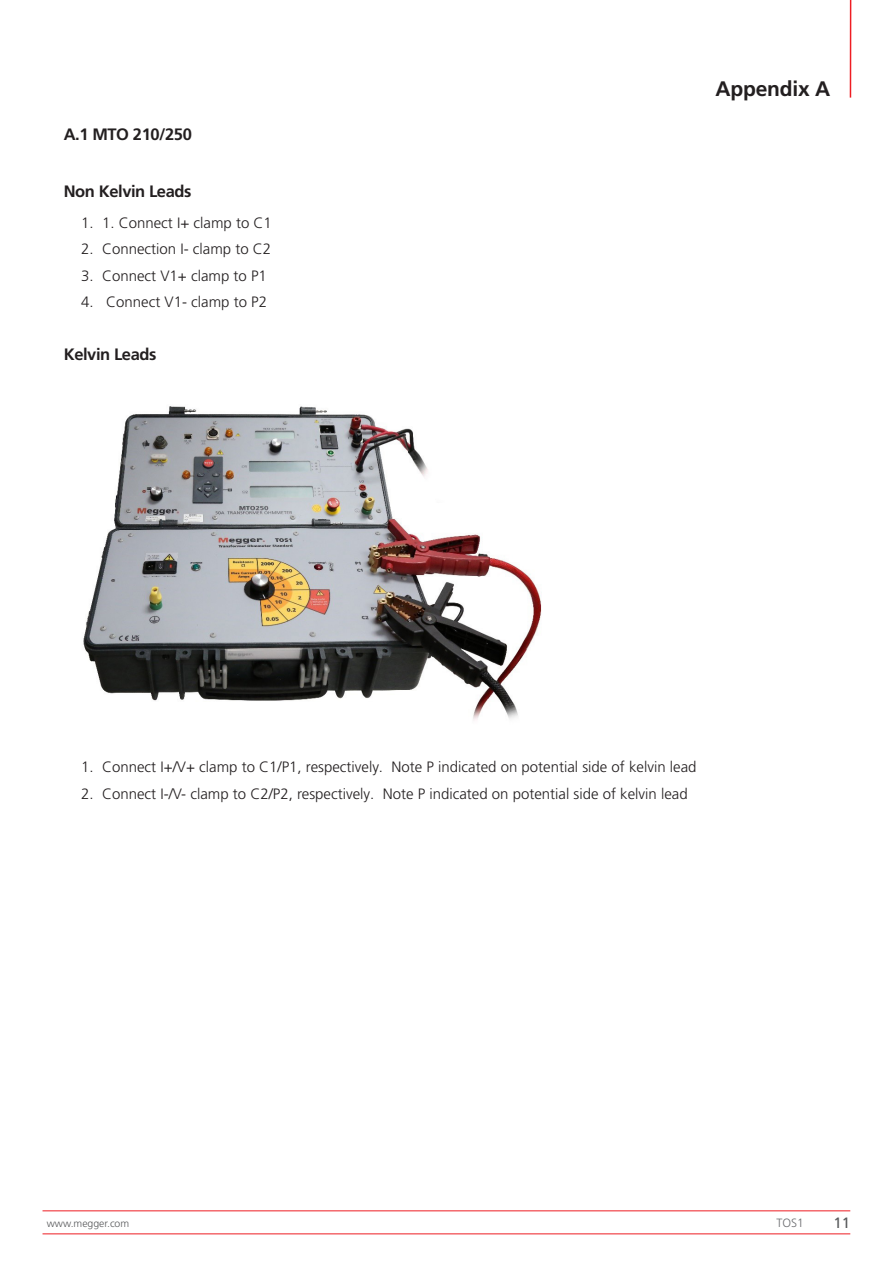
<style>
.page{position:relative;width:893px;height:1263px;background:#fff}
.page>*{position:absolute;margin:0;border:0;box-sizing:border-box;transform-origin:0 0}
.PageHeader{font:700 21px "Frutiger LT Pro";letter-spacing:-.01em;color:#231f20}
.Body_Sub_Header{font:700 16.5px "Frutiger LT Pro";letter-spacing:-.025em;color:#231f20}
.t1{font:300 15px "Frutiger LT Pro";color:#231f20}
.PageFootLeft{font:15px "Frutiger LT Pro";color:#57585a}
.PageFootRight{font:300 12px "Frutiger LT Pro";color:#6c6d70}
.PageFootLeft-2{font:300 10.5px "Frutiger LT Pro";color:#57585a}
</style>
<div class="page">
<img style="left:83px;top:406px;width:459px;height:314px">
<hr style="left:43px;top:1210px;width:807px;height:1px;background:#ee1d23">
<hr style="left:43px;top:1233px;width:807px;height:1px;background:#ee1d23">
<hr style="left:850px;top:0;width:1px;height:98px;background:#ee1d23">
<p class="Body_Sub_Header" style="left:64px;top:124px;width:130px">A.1 MTO 210/250</p>
<p class="Body_Sub_Header" style="left:64px;top:181px;width:129px">Non Kelvin Leads</p>
<p class="t1" style="left:81px;top:214px;width:192px">1. 1. Connect I+ clamp to C1</p>
<p class="t1" style="left:81px;top:240px;width:192px">2. Connection I- clamp to C2</p>
<p class="t1" style="left:81px;top:267px;width:187px">3. Connect V1+ clamp to P1</p>
<p class="t1" style="left:81px;top:293px;width:188px">4. Connect V1- clamp to P2</p>
<p class="Body_Sub_Header" style="left:64px;top:345px;width:94px">Kelvin Leads</p>
<p class="PageHeader" style="left:715px;top:76px;width:116px">Appendix A</p>
<p class="t1" style="left:81px;top:758px;width:617px">1. Connect I+/V+ clamp to C1/P1, respectively. Note P indicated on potential side of kelvin lead</p>
<p class="t1" style="left:81px;top:785px;width:608px">2. Connect I-/V- clamp to C2/P2, respectively. Note P indicated on potential side of kelvin lead</p>
<p class="PageFootLeft-2" style="left:47px;top:1217px;width:84px">www.megger.com</p>
<p class="PageFootRight" style="left:776px;top:1216px;width:29px">TOS1</p>
<p class="PageFootLeft" style="left:833px;top:1214px;width:18px">11</p>
</div>
